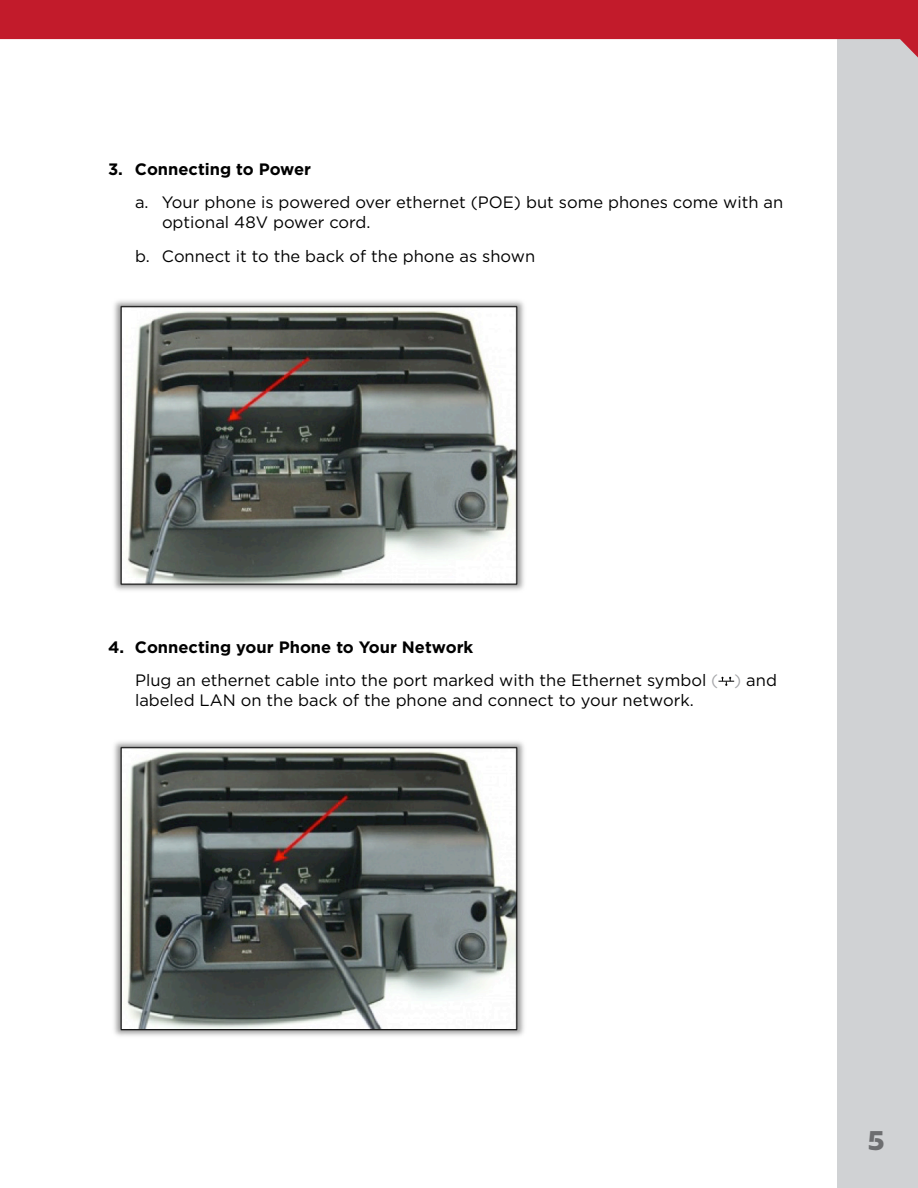
<style>
.page{position:relative;width:918px;height:1188px;background:#fff}
.page>*{position:absolute;margin:0;border:0;box-sizing:border-box;transform-origin:0 0}
.t1{font:700 27px "Trailblazer H";color:#6d6e70}
.t2{font:16.5px/19.8px "Gotham";color:#000}
.t3{font:700 16.5px "Gotham";color:#000}
.s1{color:#a7a8ab}
</style>
<div class="page">
<div style="left:837px;top:0;width:81px;height:1188px;background:#d0d2d4"></div>
<svg style="left:0;top:0;width:918px;height:58px;fill:#c21b2b"></svg>
<img style="left:114px;top:300px;width:410px;height:291px">
<svg style="left:718px;top:677px;width:16px;height:9px"></svg>
<img style="left:114px;top:741px;width:410px;height:295px">
<p class="t3" style="left:108px;top:158px;width:205px">3. Connecting to Power</p>
<p class="t2" style="left:162px;top:192px;width:623px;text-indent:-27px">a. Your phone is powered over ethernet (POE) but some phones come with an optional 48V power cord.</p>
<p class="t2" style="left:135px;top:246px;width:402px">b. Connect it to the back of the phone as shown</p>
<p class="t3" style="left:108px;top:636px;width:367px">4. Connecting your Phone to Your Network</p>
<p class="t2" style="left:135px;top:670px;width:643px">Plug an ethernet cable into the port marked with the Ethernet symbol <span class="s1">( )</span> and labeled LAN on the back of the phone and connect to your network.</p>
<h1 class="t1" style="left:868px;top:1126px;width:18px">5</h1>
</div>
